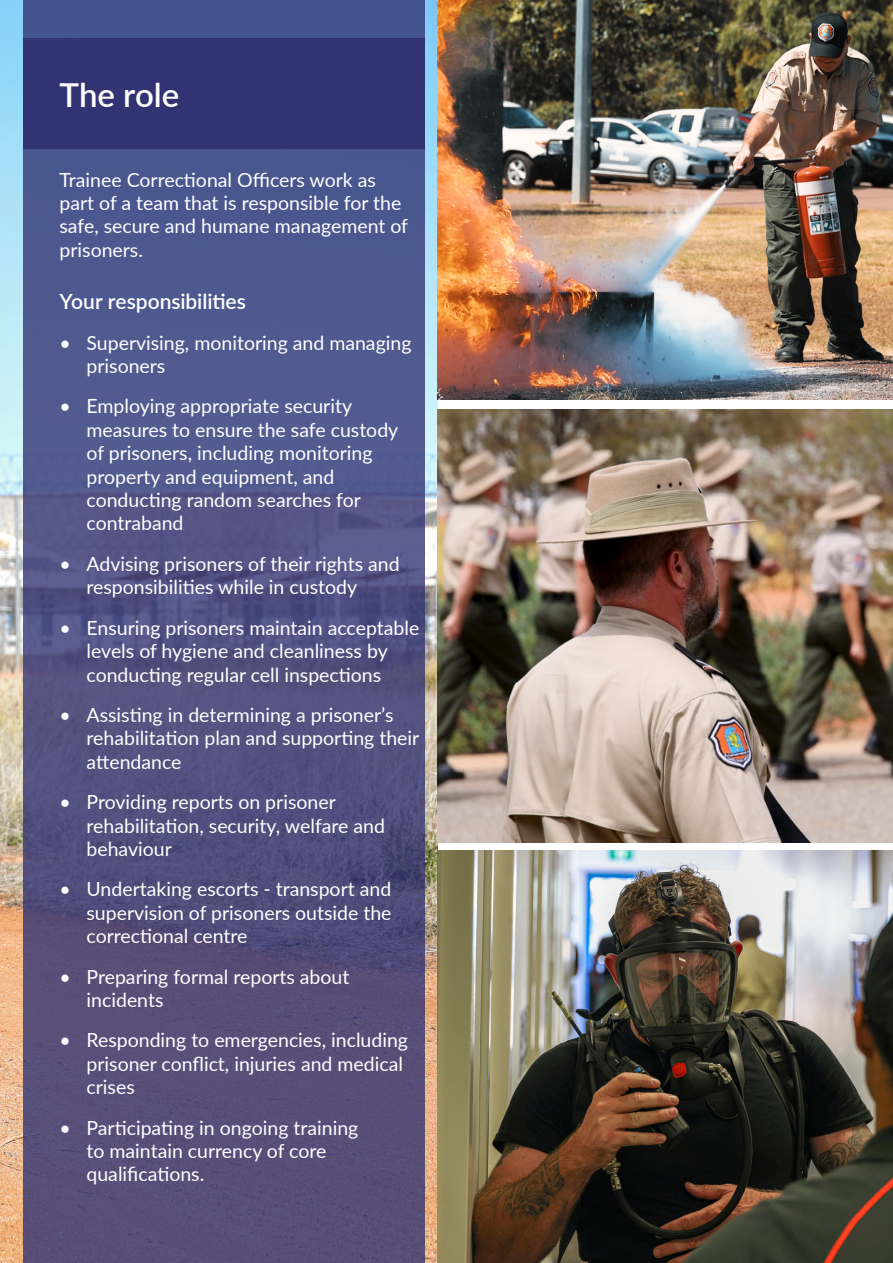
<style>
.page{position:relative;width:893px;height:1263px;background:#fff}
.page>*{position:absolute;margin:0;border:0;box-sizing:border-box;transform-origin:0 0}
.t1{font:600 33px "Lato";letter-spacing:-.005em;color:#fff}
.t2{font:600 21px "Lato";letter-spacing:-.005em;color:#fff}
.t3{font:19.5px/23.4px "Lato";color:#fff}
</style>
<div class="page">
<img style="left:0;top:0;width:438px;height:1263px">
<div style="left:23px;top:0;width:402px;height:1263px;background:linear-gradient(to bottom,#4a5b95,#594c73)"></div>
<img style="left:438px;top:0;width:455px;height:400px">
<img style="left:438px;top:409px;width:455px;height:433px">
<img style="left:438px;top:851px;width:455px;height:412px">
<div style="left:23px;top:38px;width:402px;height:111px;background:#313373"></div>
<p class="t1" style="left:60px;top:71px;width:121px">The role</p>
<p class="t3" style="left:60px;top:167px;width:350px">Trainee Correctional Officers work as part of a team that is responsible for the safe, secure and humane management of prisoners.</p>
<p class="t2" style="left:60px;top:286px;width:188px">Your responsibilities</p>
<p class="t3" style="left:87px;top:330px;width:326px;text-indent:-27px">• Supervising, monitoring and managing prisoners</p>
<p class="t3" style="left:87px;top:394px;width:313px;text-indent:-27px">• Employing appropriate security measures to ensure the safe custody of prisoners, including monitoring property and equipment, and conducting random searches for contraband</p>
<p class="t3" style="left:87px;top:551px;width:315px;text-indent:-27px">• Advising prisoners of their rights and responsibilities while in custody</p>
<p class="t3" style="left:60px;top:615px;width:361px;text-align:center">• Ensuring prisoners maintain acceptable levels of hygiene and cleanliness by conducting regular cell inspections</p>
<p class="t3" style="left:87px;top:702px;width:334px;text-indent:-27px">• Assisting in determining a prisoner’s rehabilitation plan and supporting their attendance</p>
<p class="t3" style="left:87px;top:789px;width:300px;text-indent:-27px">• Providing reports on prisoner rehabilitation, security, welfare and behaviour</p>
<p class="t3" style="left:87px;top:877px;width:306px;text-align:justify;text-indent:-27px">• Undertaking escorts - transport and supervision of prisoners outside the correctional centre</p>
<p class="t3" style="left:87px;top:964px;width:264px;text-indent:-27px">• Preparing formal reports about incidents</p>
<p class="t3" style="left:87px;top:1028px;width:323px;text-indent:-27px">• Responding to emergencies, including prisoner conflict, injuries and medical crises</p>
<p class="t3" style="left:87px;top:1115px;width:273px;text-indent:-27px">• Participating in ongoing training to maintain currency of core qualifications.</p>
</div>
